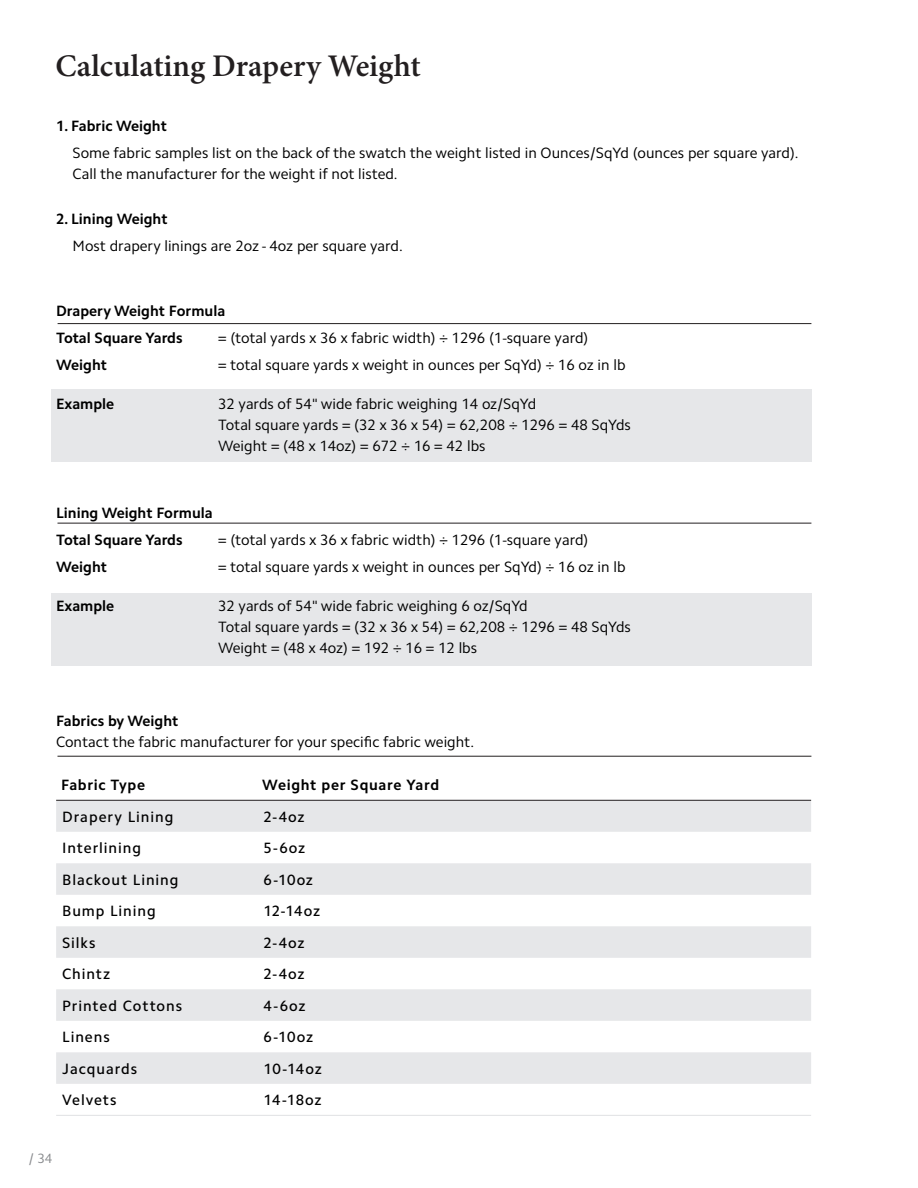
<style>
.page{position:relative;width:918px;height:1188px;background:#fff}
.page>*{position:absolute;margin:0;border:0;box-sizing:border-box;transform-origin:0 0}
.t1{font:600 31.5px "Minion Pro";color:#231f20}
.t2{font:15px/21px "Camphor Std";color:#000}
.t3{font:500 15px "Camphor Std";letter-spacing:.06em;color:#000}
.t4{font:700 15px/27px "Camphor Std";color:#000}
.t5{font:700 15px "Camphor Std";letter-spacing:.04em;color:#000}
.t6{font:13.5px "Camphor Std";color:#888a8d}
</style>
<div class="page">
<svg style="left:56px;top:801px;width:755px;height:94px;fill:#e6e7e9"></svg>
<div style="left:56px;top:926px;width:755px;height:32px;background:#e6e7e9"></div>
<div style="left:56px;top:989px;width:755px;height:32px;background:#e6e7e9"></div>
<div style="left:56px;top:1052px;width:755px;height:32px;background:#e6e7e9"></div>
<hr style="left:56px;top:1115px;width:755px;height:1px;background:#e0e1e3">
<hr style="left:56px;top:800px;width:755px;height:1px;background:#231f20">
<div style="left:51px;top:389px;width:760px;height:73px;background:#e6e7e9"></div>
<hr style="left:58px;top:323px;width:753px;height:1px;background:#231f20">
<div style="left:51px;top:594px;width:760px;height:72px;background:#e6e7e9"></div>
<hr style="left:57px;top:523px;width:754px;height:1px;background:#231f20">
<hr style="left:57px;top:756px;width:754px;height:1px;background:#231f20">
<h1 class="t1" style="left:56px;top:54px;width:367px">Calculating Drapery Weight</h1>
<p class="t4" style="left:56px;top:114px;width:112px">1. Fabric Weight</p>
<p class="t2" style="left:73px;top:144px;width:728px">Some fabric samples list on the back of the swatch the weight listed in Ounces/SqYd (ounces per square yard).<br>Call the manufacturer for the weight if not listed.</p>
<p class="t4" style="left:56px;top:207px;width:113px">2. Lining Weight</p>
<p class="t2" style="left:73px;top:237px;width:332px">Most drapery linings are 2oz - 4oz per square yard.</p>
<p class="t4" style="left:56px;top:299px;width:171px">Drapery Weight Formula<br>Total Square Yards</p>
<p class="t2" style="left:218px;top:329px;width:372px">= (total yards x 36 x fabric width) ÷ 1296 (1-square yard)</p>
<p class="t4" style="left:56px;top:353px;width:52px">Weight</p>
<p class="t2" style="left:218px;top:356px;width:409px">= total square yards x weight in ounces per SqYd) ÷ 16 oz in lb</p>
<p class="t4" style="left:56px;top:392px;width:60px">Example</p>
<p class="t2" style="left:218px;top:395px;width:414px">32 yards of 54" wide fabric weighing 14 oz/SqYd<br>Total square yards = (32 x 36 x 54) = 62,208 ÷ 1296 = 48 SqYds<br>Weight = (48 x 14oz) = 672 ÷ 16 = 42 lbs</p>
<p class="t4" style="left:56px;top:501px;width:158px">Lining Weight Formula<br>Total Square Yards</p>
<p class="t2" style="left:218px;top:531px;width:372px">= (total yards x 36 x fabric width) ÷ 1296 (1-square yard)</p>
<p class="t4" style="left:56px;top:555px;width:52px">Weight</p>
<p class="t2" style="left:218px;top:558px;width:409px">= total square yards x weight in ounces per SqYd) ÷ 16 oz in lb</p>
<p class="t4" style="left:56px;top:594px;width:60px">Example</p>
<p class="t2" style="left:218px;top:597px;width:414px">32 yards of 54" wide fabric weighing 6 oz/SqYd<br>Total square yards = (32 x 36 x 54) = 62,208 ÷ 1296 = 48 SqYds<br>Weight = (48 x 4oz) = 192 ÷ 16 = 12 lbs</p>
<p class="t4" style="left:56px;top:709px;width:124px">Fabrics by Weight</p>
<p class="t2" style="left:56px;top:733px;width:420px">Contact the fabric manufacturer for your specific fabric weight.</p>
<p class="t5" style="left:61px;top:779px;width:86px">Fabric Type</p>
<p class="t5" style="left:262px;top:779px;width:179px">Weight per Square Yard</p>
<p class="t3" style="left:62px;top:811px;width:113px">Drapery Lining</p>
<p class="t3" style="left:263px;top:811px;width:43px">2-4oz</p>
<p class="t3" style="left:62px;top:842px;width:80px">Interlining</p>
<p class="t3" style="left:263px;top:842px;width:44px">5-6oz</p>
<p class="t3" style="left:62px;top:874px;width:118px">Blackout Lining</p>
<p class="t3" style="left:263px;top:874px;width:51px">6-10oz</p>
<p class="t3" style="left:62px;top:905px;width:95px">Bump Lining</p>
<p class="t3" style="left:263px;top:905px;width:58px">12-14oz</p>
<p class="t3" style="left:62px;top:937px;width:35px">Silks</p>
<p class="t3" style="left:263px;top:937px;width:43px">2-4oz</p>
<p class="t3" style="left:62px;top:968px;width:50px">Chintz</p>
<p class="t3" style="left:263px;top:968px;width:43px">2-4oz</p>
<p class="t3" style="left:62px;top:1000px;width:122px">Printed Cottons</p>
<p class="t3" style="left:263px;top:1000px;width:44px">4-6oz</p>
<p class="t3" style="left:62px;top:1031px;width:49px">Linens</p>
<p class="t3" style="left:263px;top:1031px;width:51px">6-10oz</p>
<p class="t3" style="left:62px;top:1063px;width:77px">Jacquards</p>
<p class="t3" style="left:263px;top:1063px;width:60px">10-14oz</p>
<p class="t3" style="left:62px;top:1094px;width:56px">Velvets</p>
<p class="t3" style="left:263px;top:1094px;width:60px">14-18oz</p>
<p class="t6" style="left:29px;top:1153px;width:25px">/ 34</p>
</div>
